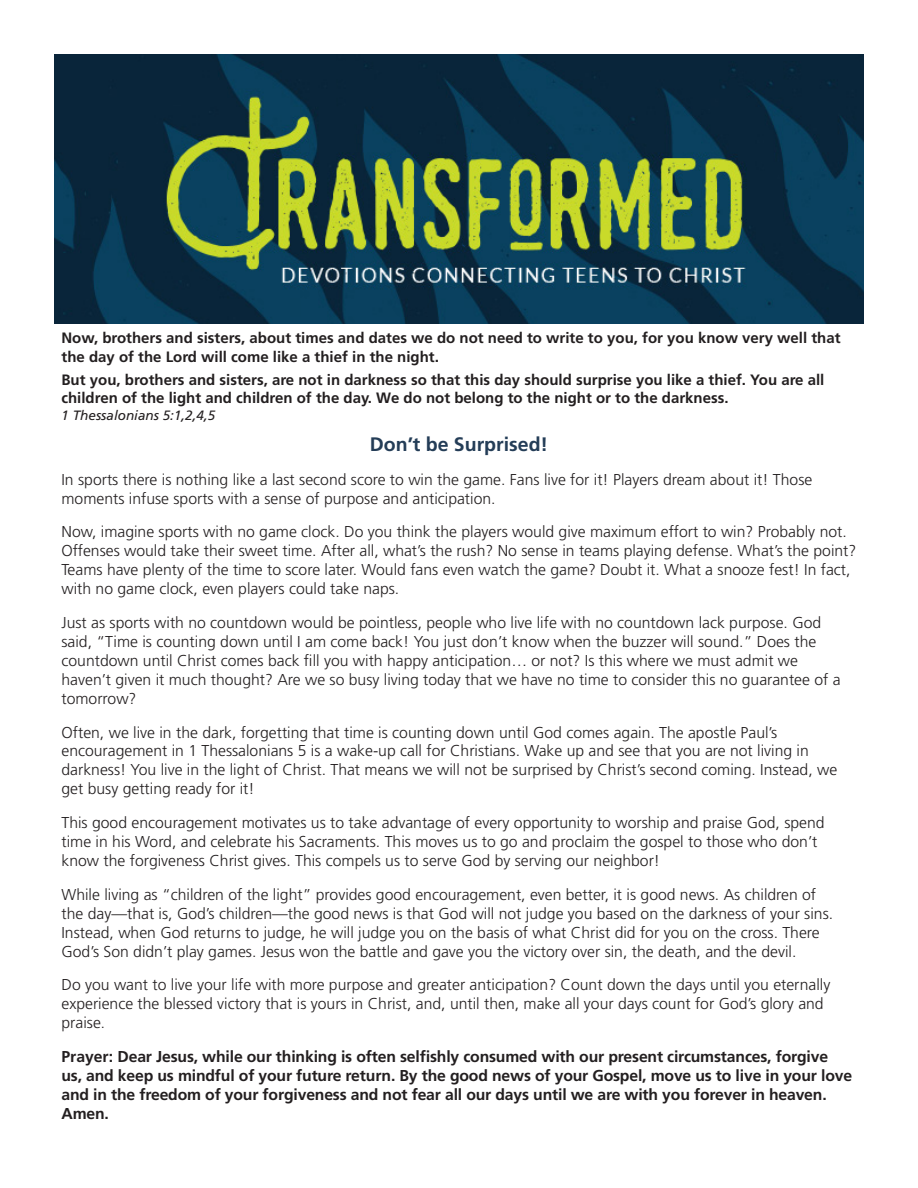
<style>
.page{position:relative;width:918px;height:1188px;background:#fff}
.page>*{position:absolute;margin:0;border:0;box-sizing:border-box;transform-origin:0 0}
.t1{font:700 19.5px "Frutiger LT Std";color:#243d57}
.body_copy{font:300 15.75px/18.9px "Frutiger LT Std";color:#231f20}
.body_copy-2{font:700 15.75px/18.9px "Frutiger LT Std";letter-spacing:-.01em;color:#231f20}
.Scripture_text{font:700 15px/18.9px "Frutiger LT Std";color:#231f20}
.Scripture_text-2{font:italic 13.5px "Frutiger LT Std";color:#231f20}
.s1{font-size:15.75px}
.s2{font-size:15px}
</style>
<div class="page">
<img style="left:54px;top:54px;width:810px;height:270px">
<p class="Scripture_text" style="left:62px;top:328px;width:781px">Now, brothers and sisters, about times and dates we do not need to write to you, for you know very well that the day of the Lord will come like a thief in the night<span class="s1">.</span></p>
<p class="Scripture_text" style="left:62px;top:371px;width:764px;line-height:18px">But you, brothers and sisters, are not in darkness so that this day should surprise you like a thief. You are all children of the light and children of the day. We do not belong to the night or to the darkness.</p>
<p class="Scripture_text-2" style="left:62px;top:408px;width:155px">1 Thessalonians 5:1,2,4,5</p>
<p class="t1" style="left:370px;top:433px;width:180px">Don’t be Surprised!</p>
<p class="body_copy" style="left:62px;top:470px;width:752px">In sports there is nothing like a last second score to win the game. Fans live for it! Players dream about it! Those moments infuse sports with a sense of purpose and anticipation.</p>
<p class="body_copy" style="left:62px;top:523px;width:796px">Now, imagine sports with no game clock. Do you think the players would give maximum effort to win? Probably not.<br>Offenses would take their sweet time. After all, what’s the rush? No sense in teams playing defense. What’s the point?<br>Teams have plenty of the time to score later. Would fans even watch the game? Doubt it. What a snooze fest! In fact, with no game clock, even players could take naps.</p>
<p class="body_copy" style="left:62px;top:613px;width:781px">Just as sports with no countdown would be pointless, people who live life with no countdown lack purpose. God said, “Time is counting down until I am come back! You just don’t know when the buzzer will sound.” Does the countdown until Christ comes back fill you with happy anticipation… or not? Is this where we must admit we haven’t given it much thought? Are we so busy living today that we have no time to consider this no guarantee of a tomorrow?</p>
<p class="body_copy" style="left:62px;top:723px;width:777px">Often, we live in the dark, forgetting that time is counting down until God comes again. The apostle Paul’s encouragement in 1 Thessalonians 5 is a wake-up call for Christians. Wake up and see that you are not living in darkness! You live in the light of Christ. That means we will not be surprised by Christ’s second coming. Instead, we get busy getting ready for it!</p>
<p class="body_copy" style="left:62px;top:813px;width:765px">This good encouragement motivates us to take advantage of every opportunity to worship and praise God, spend time in his Word, and celebrate his Sacraments. This moves us to go and proclaim the gospel to those who don’t know the forgiveness Christ gives. This compels us to serve God by serving our neighbor!</p>
<p class="body_copy" style="left:62px;top:885px;width:773px">While living as “children of the light” provides good encouragement, even better, it is good news. As children of the day—that is, God’s children—the good news is that God will not judge you based on the darkness of your sins.<br>Instead, when God returns to judge, he will judge you on the basis of what Christ did for you on the cross. There God’s Son didn’t play games. Jesus won the battle and gave you the victory over sin, the death, and the devil.</p>
<p class="body_copy" style="left:62px;top:976px;width:770px">Do you want to live your life with more purpose and greater anticipation? Count down the days until you eternally experience the blessed victory that is yours in Christ, and, until then, make all your days count for God’s glory and praise<span class="s2">.</span></p>
<p class="body_copy-2" style="left:62px;top:1047px;width:792px">Prayer: Dear Jesus, while our thinking is often selfishly consumed with our present circumstances, forgive us, and keep us mindful of your future return. By the good news of your Gospel, move us to live in your love and in the freedom of your forgiveness and not fear all our days until we are with you forever in heaven.<br>Amen.</p>
</div>
